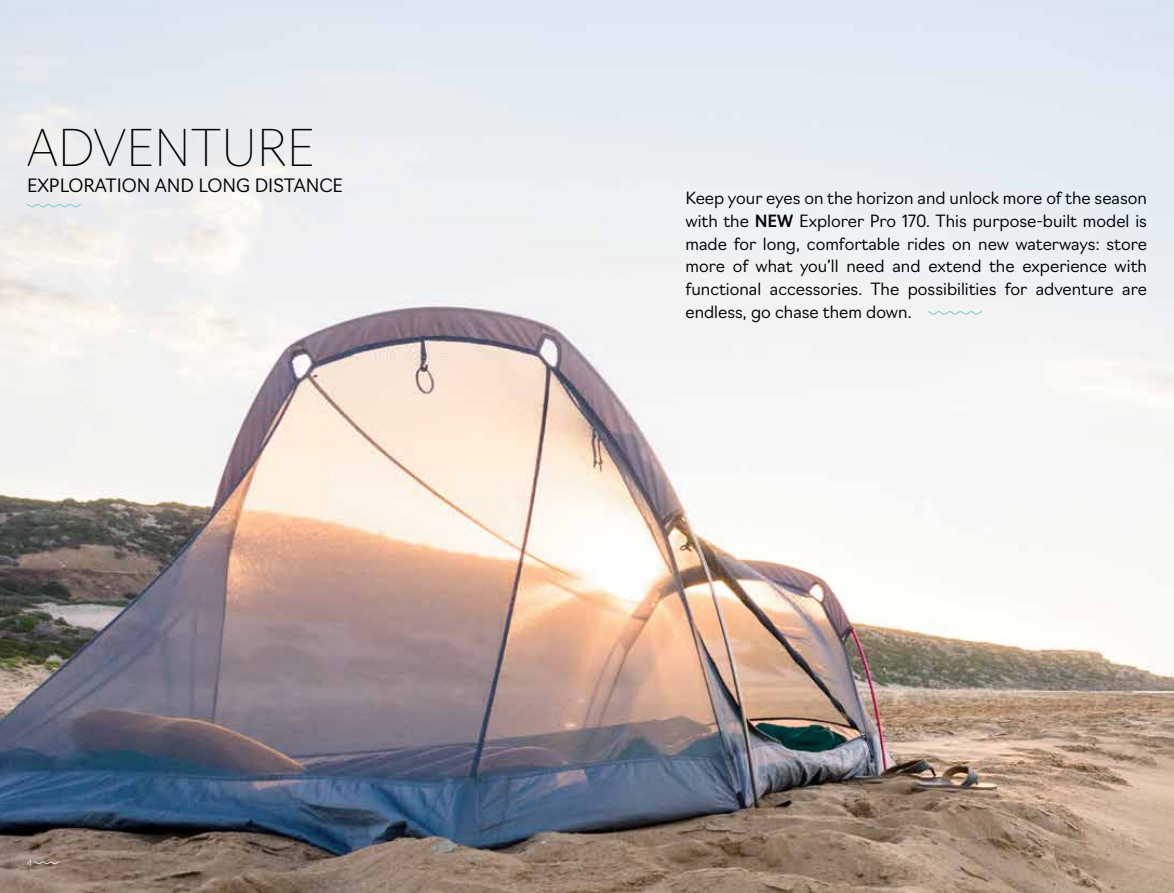
<style>
.page{position:relative;width:1174px;height:893px;background:#fff}
.page>*{position:absolute;margin:0;border:0;box-sizing:border-box;transform-origin:0 0}
.t1{font:100 49.5px "Navigo";color:#000}
.t2{font:300 18px "Navigo";color:#000}
.t3{font:300 16.5px/22.8px "Navigo";color:#000;text-align:justify}
.t4{font:200 8.25px "Navigo";color:#fff}
.s1{font-weight:500}
</style>
<div class="page">
<img style="left:0;top:0;width:1174px;height:893px">
<svg style="left:34px;top:862px;width:25px;height:2px"></svg>
<svg style="left:27px;top:204px;width:54px;height:3px"></svg>
<svg style="left:928px;top:311px;width:54px;height:4px"></svg>
<h1 class="t1" style="left:27px;top:109px;width:289px">ADVENTURE</h1>
<p class="t2" style="left:27px;top:171px;width:317px">EXPLORATION AND LONG DISTANCE</p>
<p class="t4" style="left:27px;top:856px;width:6px">4</p>
<p class="t3" style="left:685px;top:185px;width:463px">Keep your eyes on the horizon and unlock more of the season with the <span class="s1">NEW</span> Explorer Pro 170. This purpose-built model is made for long, comfortable rides on new waterways: store more of what you’ll need and extend the experience with functional accessories. The possibilities for adventure are endless, go chase them down.</p>
</div>
